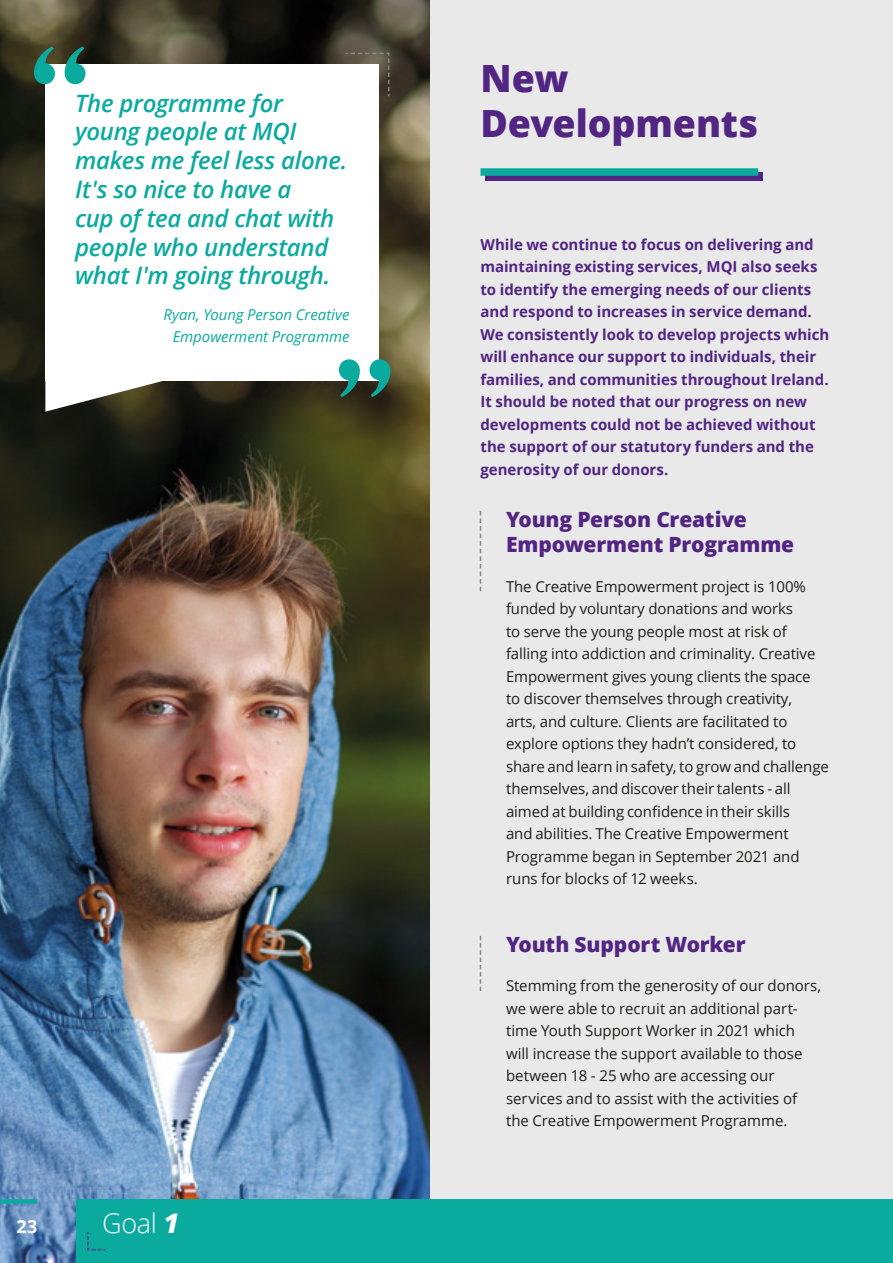
<style>
.page{position:relative;width:893px;height:1263px;background:#fff}
.page>*{position:absolute;margin:0;border:0;box-sizing:border-box;transform-origin:0 0}
.t1{font:800 37.5px/45px "Open Sans";letter-spacing:-.005em;color:#522583}
.t2{font:300 27px "Open Sans";color:#fff}
.t3{font:italic 600 24px/28.8px "Open Sans";letter-spacing:-.015em;color:#0baa9f}
.t4{font:800 21px/25.2px "Open Sans";letter-spacing:-.005em;color:#522583}
.t5{font:700 18px "Open Sans";color:#fff}
.t6{font:15px/22.5px "Open Sans";letter-spacing:-.005em;color:#1d1d1b}
.t7{font:700 15px/22.5px "Open Sans";color:#522583}
.t8{font:italic 15px/22.5px "Open Sans";letter-spacing:-.005em;color:#0baa9f;text-align:right}
.s1{font-weight:800;font-style:italic}
</style>
<div class="page">
<div style="left:17px;top:0;width:876px;height:1263px;background:#e9e9e9"></div>
<img style="left:0;top:0;width:429px;height:157px">
<img style="left:0;top:157px;width:429px;height:1106px">
<div style="left:45px;top:64px;width:334px;height:316px;background:#fff"></div>
<svg style="left:34px;top:46px;width:52px;height:38px;background:#438c7e"></svg>
<svg style="left:339px;top:359px;width:51px;height:38px"></svg>
<svg style="left:45px;top:380px;width:122px;height:32px;background:#98968a"></svg>
<svg style="left:344px;top:52px;width:46px;height:46px"></svg>
<svg style="left:480px;top:511px;width:1px;height:80px"></svg>
<svg style="left:480px;top:936px;width:1px;height:55px"></svg>
<div style="left:485px;top:172px;width:277px;height:8px;background:#522583"></div>
<div style="left:480px;top:168px;width:278px;height:8px;background:#0baa9f"></div>
<div style="left:77px;top:1199px;width:816px;height:64px;background:#0baa9f"></div>
<svg style="left:87px;top:1232px;width:19px;height:19px"></svg>
<div style="left:0;top:1199px;width:37px;height:5px;background:#0baa9f"></div>
<h3 class="t3" style="left:75px;top:88px;width:274px">The programme for young people at MQI makes me feel less alone.<br>It's so nice to have a<br>cup of tea and chat with people who understand what I'm going through.</h3>
<p class="t8" style="left:163px;top:303px;width:188px">Ryan, Young Person Creative<br>Empowerment Programme</p>
<p class="t5" style="left:17px;top:1214px;width:22px">23</p>
<h2 class="t2" style="left:102px;top:1205px;width:79px">Goal <span class="s1">1</span></h2>
<h1 class="t1" style="left:480px;top:54px;width:279px">New<br>Developments</h1>
<p class="t7" style="left:480px;top:233px;width:350px">While we continue to focus on delivering and maintaining existing services, MQI also seeks to identify the emerging needs of our clients and respond to increases in service demand.<br>We consistently look to develop projects which will enhance our support to individuals, their families, and communities throughout Ireland.<br>It should be noted that our progress on new developments could not be achieved without the support of our statutory funders and the generosity of our donors.</p>
<h3 class="t4" style="left:506px;top:506px;width:290px">Young Person Creative<br>Empowerment Programme</h3>
<p class="t6" style="left:506px;top:575px;width:324px">The Creative Empowerment project is 100% funded by voluntary donations and works<br>to serve the young people most at risk of falling into addiction and criminality. Creative Empowerment gives young clients the space<br>to discover themselves through creativity,<br>arts, and culture. Clients are facilitated to explore options they hadn’t considered, to share and learn in safety, to grow and challenge themselves, and discover their talents - all aimed at building confidence in their skills<br>and abilities. The Creative Empowerment Programme began in September 2021 and runs for blocks of 12 weeks.</p>
<h3 class="t4" style="left:506px;top:930px;width:241px">Youth Support Worker</h3>
<p class="t6" style="left:506px;top:974px;width:317px">Stemming from the generosity of our donors, we were able to recruit an additional part&shy;time Youth Support Worker in 2021 which will increase the support available to those between 18 - 25 who are accessing our services and to assist with the activities of the Creative Empowerment Programme.</p>
</div>
